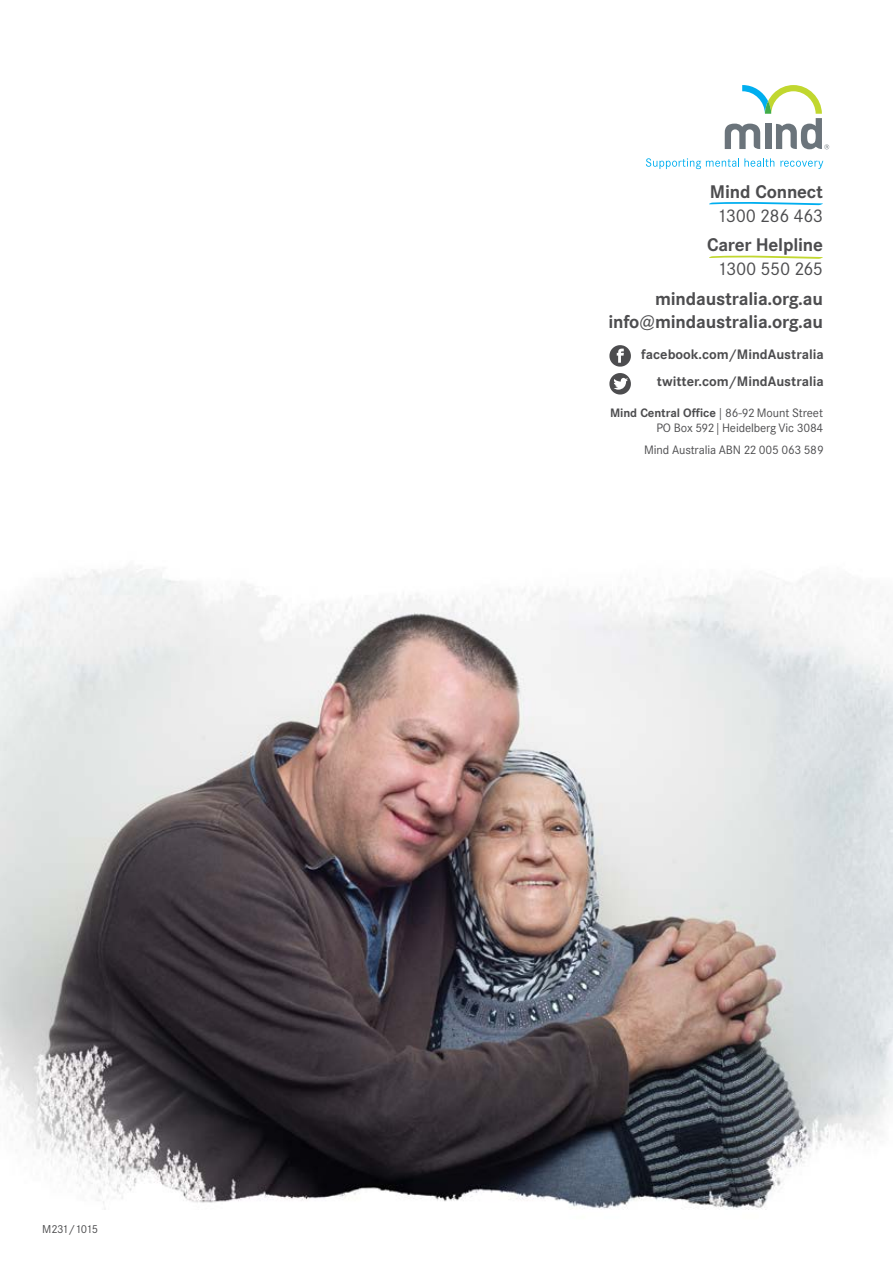
<style>
.page{position:relative;width:893px;height:1263px;background:#fff}
.page>*{position:absolute;margin:0;border:0;box-sizing:border-box;transform-origin:0 0}
.t1{font:700 18px/23.5px "Corporate SBQ";letter-spacing:-.01em;color:#4d4d4f;text-align:right}
.t2{font:18px "Corporate SBQ";letter-spacing:-.025em;color:#4d4d4f}
.t3{font:700 13.5px/26.2px "Corporate SBQ";color:#4d4d4f;text-align:right}
.t4{font:12px/15px "Corporate SBQ";letter-spacing:-.01em;color:#4d4d4f;text-align:right}
.t5{font:11.25px "Corporate SBQ";letter-spacing:-.065em;color:#4d4d4f}
.s1{font-weight:700}
</style>
<div class="page">
<svg style="left:646px;top:158px;width:128px;height:11px"></svg>
<svg style="left:780px;top:161px;width:43px;height:8px"></svg>
<svg style="left:725px;top:85px;width:104px;height:64px"></svg>
<div style="left:765px;top:124px;width:6px;height:25px;background:#6b747b"></div>
<svg style="left:709px;top:202px;width:114px;height:3px"></svg>
<svg style="left:709px;top:255px;width:114px;height:4px"></svg>
<svg style="left:609px;top:345px;width:22px;height:22px"></svg>
<svg style="left:609px;top:373px;width:22px;height:21px"></svg>
<img style="left:0;top:567px;width:893px;height:643px">
<p class="t5" style="left:42px;top:1222px;width:57px">M231/1015</p>
<h1 class="t1" style="left:710px;top:180px;width:115px">Mind Connect</h1>
<h1 class="t2" style="left:717px;top:205px;width:108px">1300 286 463</h1>
<h1 class="t1" style="left:707px;top:234px;width:117px">Carer Helpline</h1>
<h1 class="t2" style="left:717px;top:259px;width:107px">1300 550 265</h1>
<h1 class="t1" style="left:608px;top:287px;width:216px">mindaustralia.org.au info@mindaustralia.org.au</h1>
<p class="t3" style="left:641px;top:342px;width:184px">facebook.com/MindAustralia twitter.com/MindAustralia</p>
<p class="t4" style="left:610px;top:406px;width:215px"><span class="s1">Mind Central Office</span> | 86-92 Mount Street<br>PO Box 592 | Heidelberg Vic 3084</p>
<p class="t4" style="left:644px;top:443px;width:181px">Mind Australia ABN 22 005 063 589</p>
</div>
